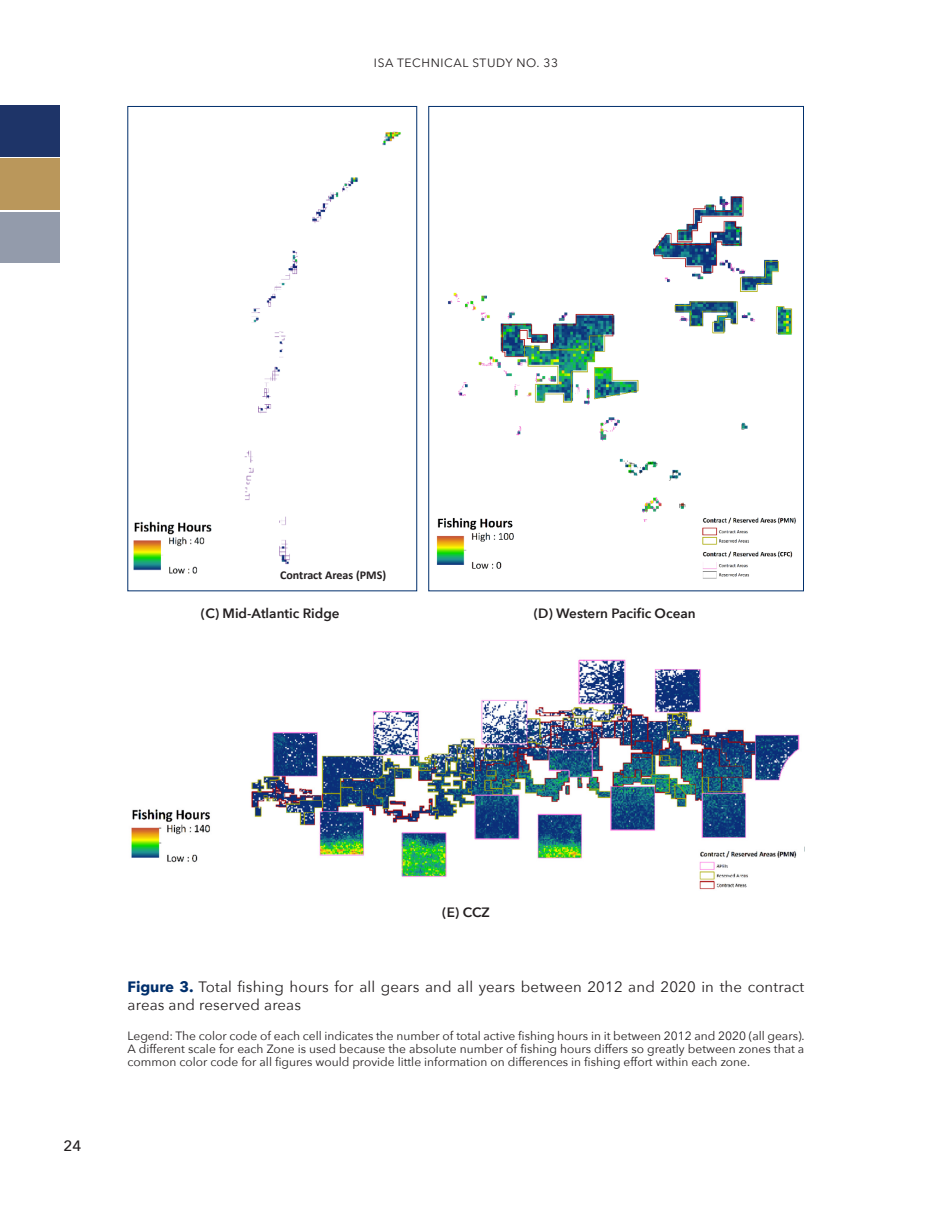
<style>
.page{position:relative;width:932px;height:1215px;background:#fff}
.page>*{position:absolute;margin:0;border:0;box-sizing:border-box;transform-origin:0 0}
.List_Paragraph{font:15px/18px "Avenir Next";letter-spacing:.01em;color:#231f20}
.t1{font:500 15px "Avenir Next";color:#231f20}
.t2{font:600 13.5px "Avenir Next";color:#231f20}
.t3{font:12px/13.2px "Avenir Next";color:#231f20;text-align:justify}
.t4{font:12px "Avenir Next";letter-spacing:.05em;color:#231f20}
.t5{font:700 12px "Calibri";color:#231f20}
.s1{font-weight:700;color:#002f6c}
</style>
<div class="page">
<div style="left:0;top:105px;width:60px;height:51px;background:#1e3468"></div>
<div style="left:0;top:158px;width:60px;height:52px;background:#ba975b"></div>
<div style="left:0;top:212px;width:60px;height:51px;background:#939bab"></div>
<img style="left:133px;top:131px;width:268px;height:443px">
<img style="left:436px;top:196px;width:360px;height:383px">
<img style="left:131px;top:659px;width:669px;height:218px">
<div style="left:739px;top:844px;width:65px;height:51px;background:#fff"></div>
<img style="left:686px;top:848px;width:111px;height:42px">
<p class="t4" style="left:374px;top:53px;width:185px">ISA TECHNICAL STUDY NO. 33</p>
<p class="t5" style="left:280px;top:568px;width:108px">Contract Areas (PMS)</p>
<p class="t2" style="left:201px;top:602px;width:140px">(C) Mid-Atlantic Ridge</p>
<p class="t2" style="left:534px;top:602px;width:163px">(D) Western Pacific Ocean</p>
<p class="t1" style="left:64px;top:1133px;width:19px">24</p>
<p class="t2" style="left:442px;top:901px;width:49px">(E) CCZ</p>
<p class="List_Paragraph" style="left:128px;top:977px;width:678px"><span class="s1">Figure 3.</span> Total fishing hours for all gears and all years between 2012 and 2020 in the contract areas and reserved areas</p>
<p class="t3" style="left:128px;top:1029px;width:678px">Legend: The color code of each cell indicates the number of total active fishing hours in it between 2012 and 2020 (all gears).<br>A different scale for each Zone is used because the absolute number of fishing hours differs so greatly between zones that a common color code for all figures would provide little information on differences in fishing effort within each zone.</p>
</div>
